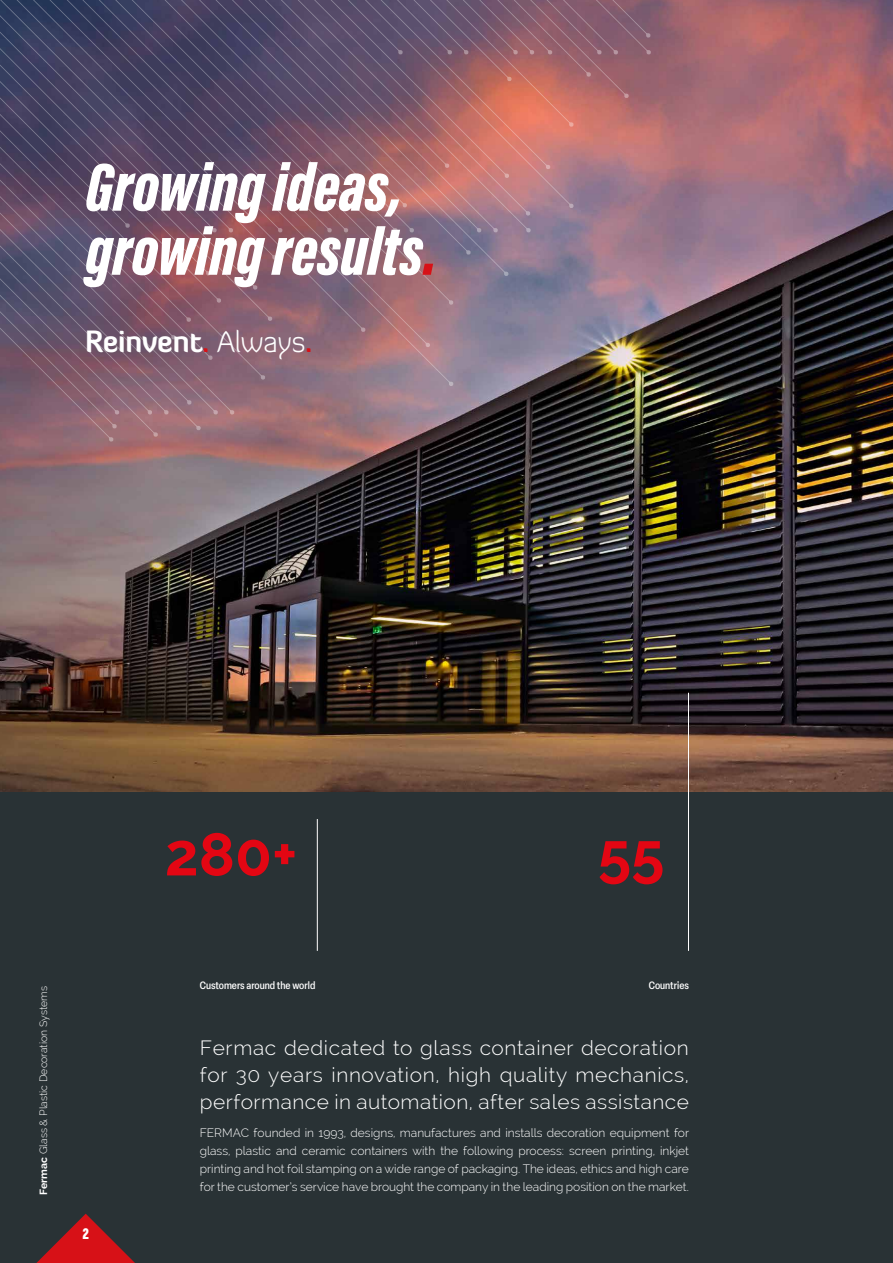
<style>
.page{position:relative;width:893px;height:1263px;background:#293235}
.page>*{position:absolute;margin:0;border:0;box-sizing:border-box;transform-origin:0 0}
.t1{font:italic 900 69.75px/64.1px "Acumin Pro Extra Cond";color:#fff}
.t2{font:700 60px "Raleway";color:#e30613}
.t3{font:700 30px "Diavlo";letter-spacing:-.01em;color:#fff}
.t4{font:300 20.25px/27px "Raleway";letter-spacing:.025em;color:#fff;text-align:justify}
.t5{font:900 condensed 15px "Elza";color:#fff}
.t6{font:300 12px/18px "Raleway";color:#fff;text-align:justify}
.t7{font:300 10.5px "Raleway";color:#fff}
.t8{font:500 condensed 10.5px "Elza";color:#fff}
.s1{color:#d71117}
.s2{font-weight:300}
.s3{font-weight:700}
</style>
<div class="page">
<img style="left:0;top:0;width:893px;height:791px">
<svg style="left:36px;top:1214px;width:99px;height:49px"></svg>
<svg style="left:114px;top:386px;width:44px;height:51px;fill:#9e6e78"></svg>
<svg style="left:0;top:228px;width:114px;height:214px"></svg>
<svg style="left:0;top:0;width:651px;height:228px"></svg>
<svg style="left:509px;top:0;width:22px;height:233px"></svg>
<svg style="left:454px;top:0;width:55px;height:276px"></svg>
<svg style="left:454px;top:0;width:17px;height:255px"></svg>
<svg style="left:17px;top:0;width:24px;height:347px"></svg>
<svg style="left:41px;top:0;width:413px;height:386px"></svg>
<hr style="left:317px;top:819px;width:1px;height:132px;background:#fff">
<hr style="left:688px;top:693px;width:1px;height:258px;background:#fff">
<h1 class="t1" style="left:86px;top:155px;width:352px">Growing ideas, growing results<span class="s1">.</span></h1>
<h3 class="t3" style="left:85px;top:323px;width:229px">Reinvent<span class="s1">.</span> <span class="s2">Always</span><span class="s1">.</span></h3>
<p class="t7" style="left:37px;top:1195px;width:210px;rotate:-90deg"><span class="s3">Fermac</span> Glass &amp; Plastic Decoration Systems</p>
<p class="t5" style="left:83px;top:1223px;width:7px">2</p>
<h2 class="t2" style="left:165px;top:820px;width:134px">280+</h2>
<h2 class="t2" style="left:598px;top:820px;width:68px">55</h2>
<p class="t8" style="left:200px;top:978px;width:117px">Customers around the world</p>
<p class="t8" style="left:649px;top:978px;width:42px">Countries</p>
<h3 class="t4" style="left:200px;top:1034px;width:491px">Fermac dedicated to glass container decoration for 30 years innovation, high quality mechanics, performance in automation, after sales assistance</h3>
<p class="t6" style="left:200px;top:1123px;width:491px">FERMAC founded in 1993, designs, manufactures and installs decoration equipment for glass, plastic and ceramic containers with the following process: screen printing, inkjet printing and hot foil stamping on a wide range of packaging. The ideas, ethics and high care for the customer’s service have brought the company in the leading position on the market.</p>
</div>
